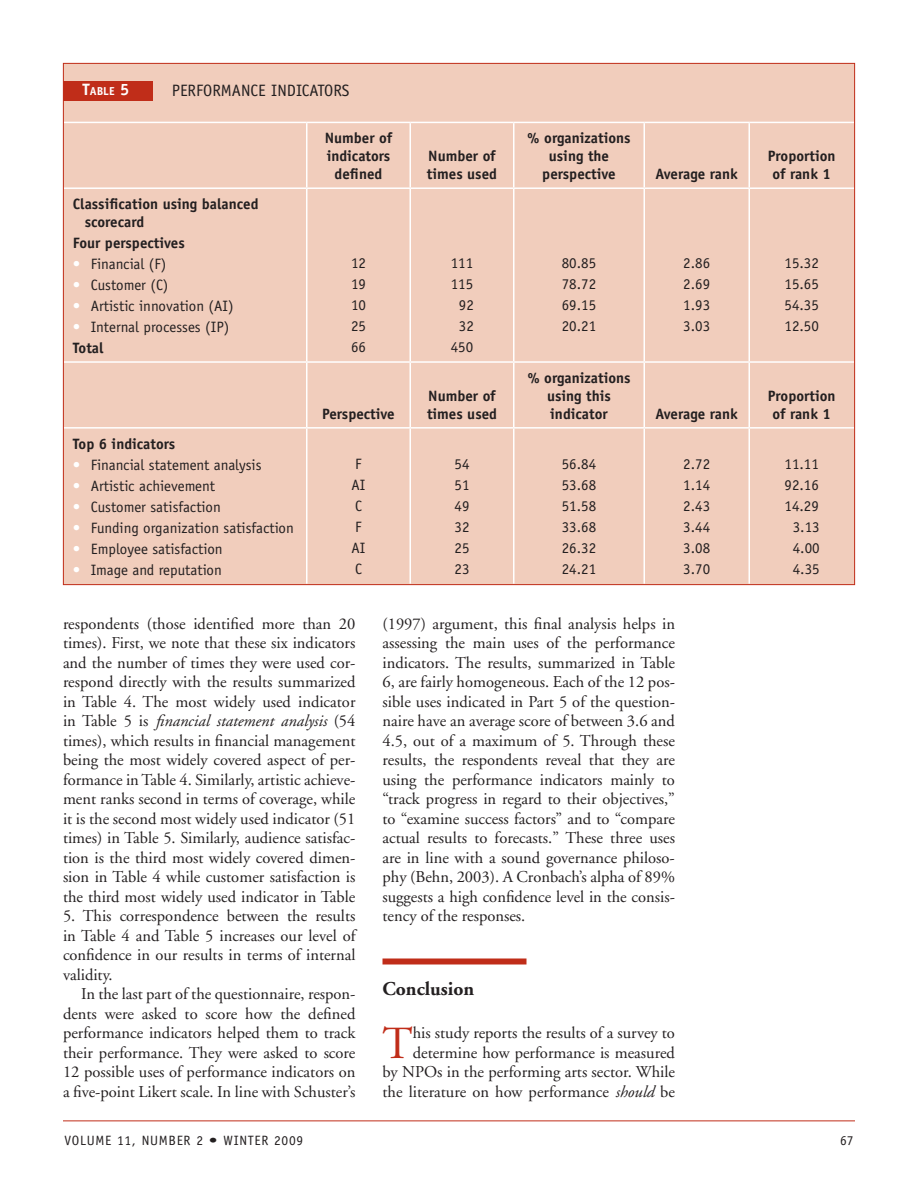
<style>
.page{position:relative;width:918px;height:1188px;background:#fff}
.page>*{position:absolute;margin:0;border:0;box-sizing:border-box;transform-origin:0 0}
.t1{font:45.9px "Adobe Garamond";color:#c02d19}
.t2{font:700 19.5px "Adobe Garamond";color:#231f20}
.t3{font:16.5px/19.5px "Adobe Garamond";color:#231f20;text-align:justify}
.t4{font:16.5px "Officina Sans";color:#231f20}
.t5{font:15px/21px "Officina Sans";color:#231f20;text-align:justify}
.t6{font:700 15px/18px "Officina Sans";color:#231f20;text-align:center}
.t7{font:13.5px "Officina Sans";letter-spacing:.05em;color:#231f20}
.t8{font:700 11.55px "Officina Sans";color:#fff}
.s1{font-size:16.5px}
.s2{color:#fff}
.s3{font-weight:700}
.s4{font-style:italic}
</style>
<div class="page">
<hr style="left:63px;top:1120px;width:792px;height:1px;background:#c02d19">
<div style="left:382px;top:958px;width:144px;height:6px;background:#c02d19"></div>
<div style="left:63px;top:63px;width:792px;height:522px;background:#f1cdbc"></div>
<hr style="left:64px;top:122px;width:243px;height:1px;background:#fff">
<hr style="left:307px;top:122px;width:103px;height:1px;background:#fff">
<hr style="left:306px;top:123px;width:2px;height:64px;background:#fff">
<hr style="left:410px;top:122px;width:104px;height:1px;background:#fff">
<hr style="left:410px;top:123px;width:1px;height:64px;background:#fff">
<hr style="left:514px;top:122px;width:130px;height:1px;background:#fff">
<hr style="left:513px;top:123px;width:1px;height:64px;background:#fff">
<hr style="left:644px;top:122px;width:105px;height:1px;background:#fff">
<hr style="left:644px;top:123px;width:1px;height:64px;background:#fff">
<hr style="left:749px;top:122px;width:105px;height:1px;background:#fff">
<hr style="left:748px;top:123px;width:2px;height:64px;background:#fff">
<hr style="left:64px;top:187px;width:243px;height:2px;background:#fff">
<hr style="left:307px;top:187px;width:103px;height:2px;background:#fff">
<hr style="left:306px;top:189px;width:2px;height:172px;background:#fff">
<hr style="left:410px;top:187px;width:104px;height:2px;background:#fff">
<hr style="left:410px;top:189px;width:1px;height:172px;background:#fff">
<hr style="left:514px;top:187px;width:130px;height:2px;background:#fff">
<hr style="left:513px;top:189px;width:1px;height:172px;background:#fff">
<hr style="left:644px;top:187px;width:105px;height:2px;background:#fff">
<hr style="left:644px;top:189px;width:1px;height:172px;background:#fff">
<hr style="left:749px;top:187px;width:105px;height:2px;background:#fff">
<hr style="left:748px;top:189px;width:2px;height:172px;background:#fff">
<hr style="left:64px;top:361px;width:243px;height:2px;background:#fff">
<hr style="left:307px;top:361px;width:103px;height:2px;background:#fff">
<hr style="left:306px;top:363px;width:2px;height:64px;background:#fff">
<hr style="left:410px;top:361px;width:104px;height:2px;background:#fff">
<hr style="left:410px;top:363px;width:1px;height:64px;background:#fff">
<hr style="left:514px;top:361px;width:130px;height:2px;background:#fff">
<hr style="left:513px;top:363px;width:1px;height:64px;background:#fff">
<hr style="left:644px;top:361px;width:105px;height:2px;background:#fff">
<hr style="left:644px;top:363px;width:1px;height:64px;background:#fff">
<hr style="left:749px;top:361px;width:105px;height:2px;background:#fff">
<hr style="left:748px;top:363px;width:2px;height:64px;background:#fff">
<hr style="left:64px;top:427px;width:243px;height:2px;background:#fff">
<hr style="left:307px;top:427px;width:103px;height:2px;background:#fff">
<hr style="left:306px;top:429px;width:2px;height:155px;background:#fff">
<hr style="left:410px;top:427px;width:104px;height:2px;background:#fff">
<hr style="left:410px;top:429px;width:1px;height:155px;background:#fff">
<hr style="left:514px;top:427px;width:130px;height:2px;background:#fff">
<hr style="left:513px;top:429px;width:1px;height:155px;background:#fff">
<hr style="left:644px;top:427px;width:105px;height:2px;background:#fff">
<hr style="left:644px;top:429px;width:1px;height:155px;background:#fff">
<hr style="left:749px;top:427px;width:105px;height:2px;background:#fff">
<hr style="left:748px;top:429px;width:2px;height:155px;background:#fff">
<div style="left:63px;top:81px;width:90px;height:19px;background:#c02d19"></div>
<p class="t8" style="left:82px;top:84px;width:48px"><span class="s1">T</span>able <span class="s1">5</span></p>
<p class="t4" style="left:172px;top:81px;width:18px">PERFORMAN</p>
<p class="t4" style="left:251px;top:81px;width:68px">CE IN DICATORS</p>
<p class="t6" style="left:325px;top:129px;width:69px">Number of indicators defined</p>
<p class="t6" style="left:427px;top:147px;width:72px;text-align:left">Number of times used</p>
<p class="t6" style="left:527px;top:129px;width:105px">% organizations using the perspective</p>
<p class="t6" style="left:656px;top:165px;width:84px">Average rank</p>
<p class="t6" style="left:768px;top:147px;width:69px">Proportion of rank 1</p>
<p class="t6" style="left:85px;top:195px;width:175px;text-align:left;text-indent:-12px">Classification using balanced scorecard</p>
<p class="t6" style="left:73px;top:234px;width:113px">Four perspectives</p>
<p class="t5" style="left:73px;top:253px;width:95px"><span class="s2">•</span> Financial (F)</p>
<p class="t5" style="left:73px;top:274px;width:97px"><span class="s2">•</span> Customer (C)</p>
<p class="t5" style="left:73px;top:295px;width:162px"><span class="s2">•</span> Artistic innovation (AI)</p>
<p class="t5" style="left:73px;top:316px;width:158px"><span class="s2">•</span> Internal processes (IP)<br><span class="s3">Total</span></p>
<p class="t6" style="left:73px;top:434px;width:104px">Top 6 indicators</p>
<p class="t5" style="left:73px;top:454px;width:190px"><span class="s2">•</span> Financial statement analysis</p>
<p class="t5" style="left:73px;top:475px;width:144px"><span class="s2">•</span> Artistic achievement</p>
<p class="t5" style="left:73px;top:496px;width:150px"><span class="s2">•</span> Customer satisfaction</p>
<p class="t5" style="left:73px;top:517px;width:223px"><span class="s2">•</span> Funding organization satisfaction</p>
<p class="t5" style="left:73px;top:538px;width:151px"><span class="s2">•</span> Employee satisfaction</p>
<p class="t5" style="left:73px;top:559px;width:151px"><span class="s2">•</span> Image and reputation</p>
<p class="t5" style="left:351px;top:253px;width:16px">12<br>19<br>10<br>25<br>66</p>
<p class="t5" style="left:451px;top:253px;width:25px;text-align:center">111<br>115<br>92<br>32<br>450</p>
<p class="t5" style="left:562px;top:253px;width:36px">80.85<br>78.72<br>69.15<br>20.21</p>
<p class="t5" style="left:683px;top:253px;width:28px">2.86<br>2.69<br>1.93<br>3.03</p>
<p class="t5" style="left:785px;top:253px;width:36px">15.32<br>15.65<br>54.35<br>12.50</p>
<p class="t6" style="left:322px;top:405px;width:74px">Perspective</p>
<p class="t6" style="left:427px;top:387px;width:72px;text-align:left">Number of times used</p>
<p class="t6" style="left:527px;top:369px;width:105px">% organizations using this indicator</p>
<p class="t6" style="left:656px;top:405px;width:84px">Average rank</p>
<p class="t6" style="left:768px;top:387px;width:69px">Proportion of rank 1</p>
<p class="t5" style="left:352px;top:454px;width:15px;text-align:left">F<br>AI<br>C<br>F<br>AI<br>C</p>
<p class="t5" style="left:455px;top:454px;width:16px">54<br>51<br>49<br>32<br>25<br>23</p>
<p class="t5" style="left:562px;top:454px;width:36px">56.84<br>53.68<br>51.58<br>33.68<br>26.32<br>24.21</p>
<p class="t5" style="left:683px;top:454px;width:28px">2.72<br>1.14<br>2.43<br>3.44<br>3.08<br>3.70</p>
<p class="t5" style="left:785px;top:454px;width:37px;text-align:center">11.11<br>92.16<br>14.29<br>3.13<br>4.00<br>4.35</p>
<p class="t3" style="left:63px;top:614px;width:294px">respondents (those identified more than 20 times). First, we note that these six indicators and the number of times they were used cor&shy;respond directly with the results summarized in Table 4. The most widely used indicator in Table 5 is <span class="s4">financial statement analysis</span> (54 times), which results in financial management being the most widely covered aspect of per&shy;formance in Table 4. Similarly, artistic achieve&shy;ment ranks second in terms of coverage, while it is the second most widely used indicator (51 times) in Table 5. Similarly, audience satisfac&shy;tion is the third most widely covered dimen&shy;sion in Table 4 while customer satisfaction is the third most widely used indicator in Table</p>
<p class="t3" style="left:63px;top:906px;width:294px">5. This correspondence between the results in Table 4 and Table 5 increases our level of confidence in our results in terms of internal validity.</p>
<p class="t3" style="left:63px;top:985px;width:294px;text-indent:18px">In the last part of the questionnaire, respon&shy;dents were asked to score how the defined performance indicators helped them to track their performance. They were asked to score 12 possible uses of performance indicators on a five-point Likert scale. In line with Schuster’s</p>
<p class="t3" style="left:382px;top:614px;width:294px">(1997) argument, this final analysis helps in assessing the main uses of the performance indicators. The results, summarized in Table 6, are fairly homogeneous. Each of the 12 pos&shy;sible uses indicated in Part 5 of the question&shy;naire have an average score of between 3.6 and 4.5, out of a maximum of 5. Through these results, the respondents reveal that they are using the performance indicators mainly to “track progress in regard to their objectives,” to “examine success factors” and to “compare actual results to forecasts.” These three uses are in line with a sound governance philoso&shy;phy (Behn, 2003). A Cronbach’s alpha of 89% suggests a high confidence level in the consis&shy;tency of the responses.</p>
<p class="t2" style="left:382px;top:978px;width:93px">Conclusion</p>
<h1 class="t1" style="left:382px;top:1018px;width:32px">T</h1>
<p class="t3" style="left:383px;top:1023px;width:294px;text-align:right">his study reports the results of a survey to determine how performance is measured<br>by NPOs in the performing arts sector. While the literature on how performance <span class="s4">should</span> be</p>
<p class="t7" style="left:64px;top:1132px;width:87px">Volume 11, NUM</p>
<p class="t7" style="left:169px;top:1132px;width:136px">BER 2 • winter 2009</p>
<p class="t7" style="left:840px;top:1132px;width:15px">67</p>
</div>
